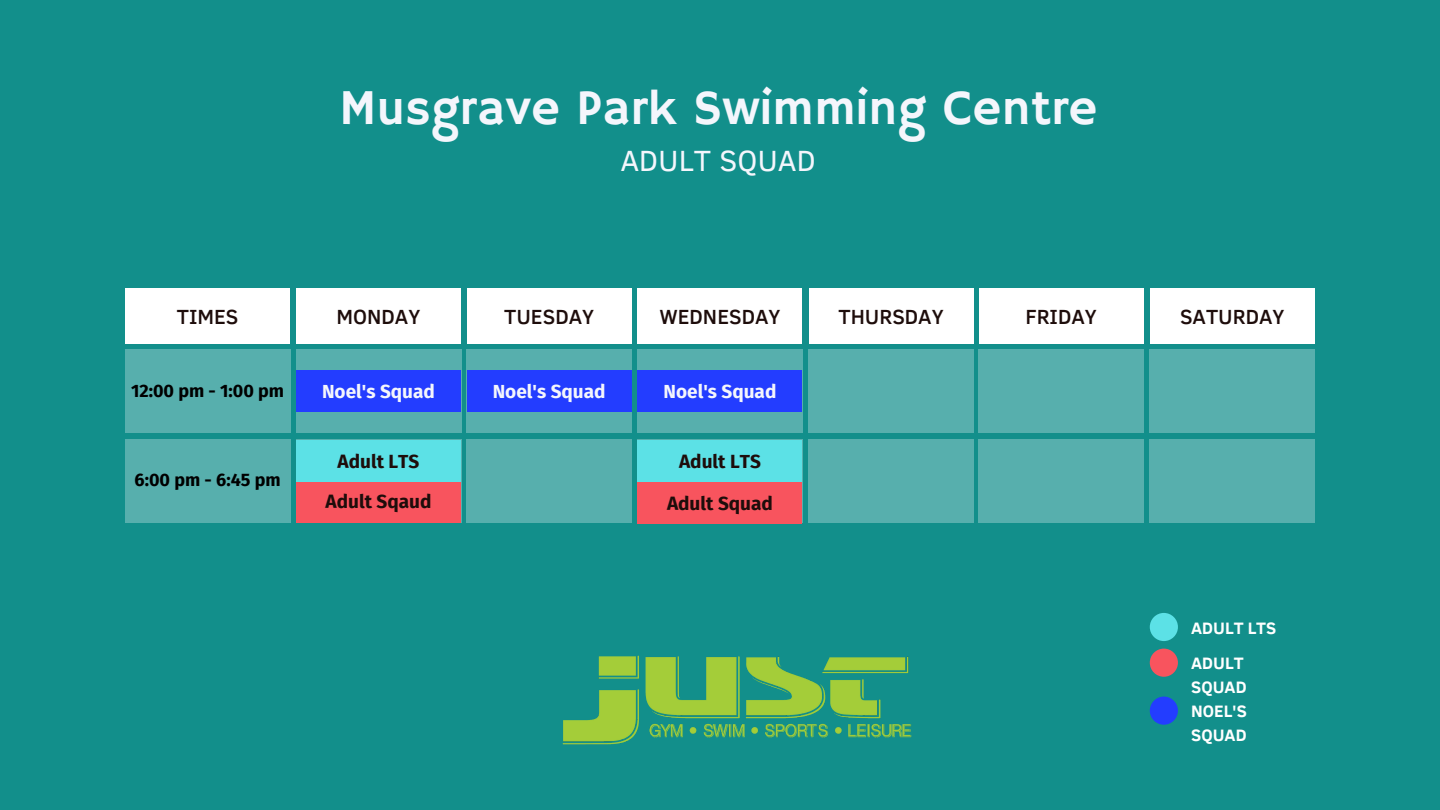
<style>
.page{position:relative;width:1440px;height:810px;background:#128f8b}
.page>*{position:absolute;margin:0;border:0;box-sizing:border-box;transform-origin:0 0}
.t1{font:50px "Hammersmith One";color:#f4f6fc}
.t2{font:30px "Clear Sans";color:#f4f6fc}
.t3{font:500 21px "Clear Sans";color:#1e0d0b}
.t4{font:700 19px "Fira Sans";color:#1e0d0b}
.t5{font:700 19px "Fira Sans";color:#f4f6fc}
.t6{font:700 18px "Fira Sans";color:#000}
.t7{font:700 17px/23.6px "Clear Sans";color:#fff}
</style>
<div class="page">
<div style="left:125px;top:439px;width:166px;height:83px;background:#57afad"></div>
<div style="left:466px;top:439px;width:166px;height:83px;background:#57afad"></div>
<div style="left:808px;top:439px;width:165px;height:83px;background:#57afad"></div>
<div style="left:978px;top:439px;width:166px;height:83px;background:#57afad"></div>
<div style="left:1149px;top:439px;width:166px;height:83px;background:#57afad"></div>
<div style="left:125px;top:350px;width:166px;height:83px;background:#57afad"></div>
<div style="left:296px;top:350px;width:166px;height:83px;background:#57afad"></div>
<div style="left:466px;top:350px;width:166px;height:83px;background:#57afad"></div>
<div style="left:637px;top:350px;width:166px;height:83px;background:#57afad"></div>
<div style="left:808px;top:350px;width:165px;height:83px;background:#57afad"></div>
<div style="left:978px;top:350px;width:166px;height:83px;background:#57afad"></div>
<div style="left:1149px;top:350px;width:166px;height:83px;background:#57afad"></div>
<div style="left:125px;top:288px;width:165px;height:55px;background:#fff"></div>
<div style="left:296px;top:288px;width:165px;height:55px;background:#fff"></div>
<div style="left:467px;top:288px;width:165px;height:55px;background:#fff"></div>
<div style="left:637px;top:288px;width:165px;height:55px;background:#fff"></div>
<div style="left:809px;top:288px;width:165px;height:55px;background:#fff"></div>
<div style="left:979px;top:288px;width:165px;height:55px;background:#fff"></div>
<div style="left:1150px;top:288px;width:165px;height:55px;background:#fff"></div>
<div style="left:637px;top:482px;width:165px;height:42px;background:#f8545e"></div>
<div style="left:1150px;top:613px;width:28px;height:28px;background:#5ce1e6;border-radius:50%"></div>
<div style="left:1150px;top:649px;width:28px;height:28px;background:#f8545e;border-radius:50%"></div>
<div style="left:637px;top:440px;width:165px;height:42px;background:#5ce1e6"></div>
<div style="left:296px;top:481px;width:165px;height:42px;background:#f8545e"></div>
<img style="left:562px;top:655px;width:350px;height:90px">
<div style="left:1150px;top:697px;width:28px;height:28px;background:#233dff;border-radius:50%"></div>
<div style="left:296px;top:440px;width:165px;height:42px;background:#5ce1e6"></div>
<div style="left:296px;top:370px;width:165px;height:42px;background:#233dff"></div>
<div style="left:467px;top:370px;width:165px;height:42px;background:#233dff"></div>
<div style="left:637px;top:370px;width:165px;height:42px;background:#233dff"></div>
<p class="t1" style="left:339px;top:79px;width:760px">Musgrave Park Swimming Centre</p>
<p class="t2" style="left:620px;top:138px;width:197px">ADULT SQUAD</p>
<p class="t3" style="left:177px;top:301px;width:63px">TIMES</p>
<p class="t3" style="left:337px;top:301px;width:85px">MONDAY</p>
<p class="t3" style="left:504px;top:301px;width:91px">TUESDAY</p>
<p class="t3" style="left:659px;top:301px;width:123px">WEDNESDAY</p>
<p class="t3" style="left:838px;top:301px;width:107px">THURSDAY</p>
<p class="t3" style="left:1025px;top:301px;width:73px">FRIDAY</p>
<p class="t3" style="left:1180px;top:301px;width:106px">SATURDAY</p>
<p class="t6" style="left:131px;top:380px;width:155px">12:00 pm - 1:00 pm</p>
<p class="t6" style="left:135px;top:469px;width:148px">6:00 pm - 6:45 pm</p>
<p class="t5" style="left:322px;top:380px;width:114px">Noel's Squad</p>
<p class="t5" style="left:493px;top:380px;width:114px">Noel's Squad</p>
<p class="t5" style="left:664px;top:380px;width:114px">Noel's Squad</p>
<p class="t4" style="left:338px;top:450px;width:83px">Adult LTS</p>
<p class="t4" style="left:326px;top:490px;width:107px">Adult Sqaud</p>
<p class="t4" style="left:679px;top:450px;width:83px">Adult LTS</p>
<p class="t4" style="left:667px;top:492px;width:107px">Adult Squad</p>
<p class="t7" style="left:1191px;top:615px;width:87px">ADULT LTS</p>
<p class="t7" style="left:1191px;top:651px;width:57px">ADULT<br>SQUAD</p>
<p class="t7" style="left:1191px;top:699px;width:57px">NOEL'S<br>SQUAD</p>
</div>
